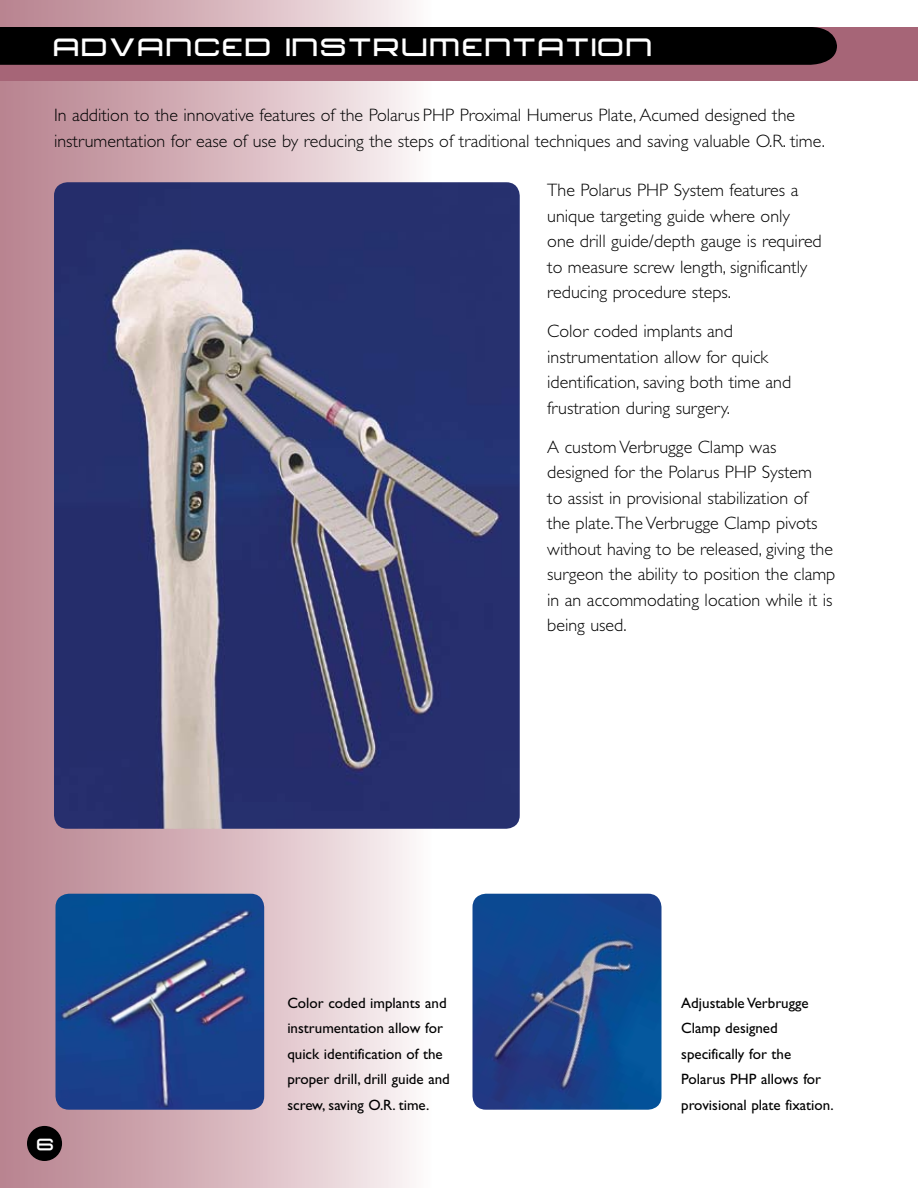
<style>
.page{position:relative;width:918px;height:1188px;background:#fff}
.page>*{position:absolute;margin:0;border:0;box-sizing:border-box;transform-origin:0 0}
.t1{font:22.5px "Acubet";color:#fff}
.t2{font:300 18px/25.5px "Gill Sans";color:#000}
.t3{font:15px/25.5px "Gill Sans";color:#000}
.t4{font:15px "Acubet";color:#fff}
</style>
<div class="page">
<div style="left:0;top:0;width:432px;height:1188px;background:linear-gradient(to right,#b67d8a,#fbf4f5)"></div>
<img style="left:54px;top:182px;width:466px;height:647px">
<img style="left:55px;top:894px;width:209px;height:216px">
<img style="left:472px;top:894px;width:190px;height:216px">
<div style="left:0;top:27px;width:918px;height:54px;background:#a66577"></div>
<div style="left:0;top:27px;width:837px;height:38px;background:#000"></div>
<div style="left:27px;top:1126px;width:35px;height:35px;background:#000;border-radius:50%"></div>
<p class="t1" style="left:51px;top:35px;width:602px">ADVANCED INSTRUMENTATION</p>
<p class="t2" style="left:54px;top:102px;width:773px">In addition to the innovative features of the Polarus PHP Proximal Humerus Plate, Acumed designed the instrumentation for ease of use by reducing the steps of traditional techniques and saving valuable O.R. time.</p>
<p class="t4" style="left:35px;top:1136px;width:20px">6</p>
<p class="t2" style="left:547px;top:177px;width:276px">The Polarus PHP System features a unique targeting guide where only<br>one drill guide/depth gauge is required to measure screw length, significantly reducing procedure steps.</p>
<p class="t2" style="left:547px;top:318px;width:245px">Color coded implants and instrumentation allow for quick identification, saving both time and frustration during surgery.</p>
<p class="t2" style="left:547px;top:434px;width:290px">A custom Verbrugge Clamp was designed for the Polarus PHP System<br>to assist in provisional stabilization of<br>the plate. The Verbrugge Clamp pivots without having to be released, giving the surgeon the ability to position the clamp in an accommodating location while it is being used.</p>
<p class="t3" style="left:287px;top:990px;width:164px">Color coded implants and instrumentation allow for quick identification of the proper drill, drill guide and screw, saving O.R. time.</p>
<p class="t3" style="left:681px;top:990px;width:154px">Adjustable Verbrugge<br>Clamp designed specifically for the<br>Polarus PHP allows for provisional plate fixation.</p>
</div>
